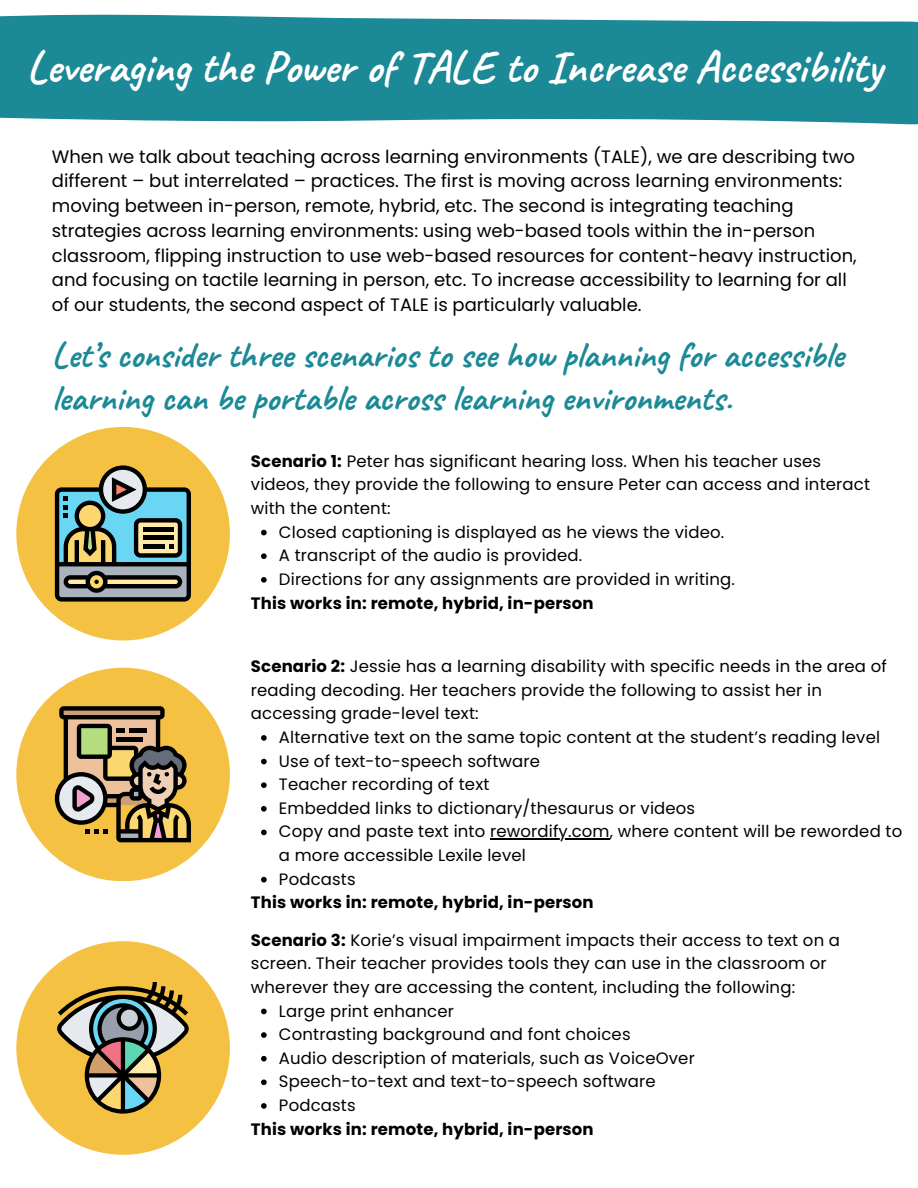
<style>
.page{position:relative;width:918px;height:1188px;background:#fff}
.page>*{position:absolute;margin:0;border:0;box-sizing:border-box;transform-origin:0 0}
.t1{font:700 45px "Caveat";color:#fff}
.t2{font:700 36px/42.8px "Caveat";color:#1b8996}
.t3{font:18px/24.8px "Poppins";color:#000}
.t4{font:16.5px/23.7px "Poppins";letter-spacing:.01em;color:#000}
.t5{font:700 16.5px "Poppins";letter-spacing:.01em;color:#000}
.s1{font-weight:700}
</style>
<div class="page">
<svg style="left:0;top:14px;width:918px;height:111px;background:#2d929e"></svg>
<div style="left:16px;top:427px;width:214px;height:214px;background:#f5c142;border-radius:50%"></div>
<svg style="left:55px;top:465px;width:136px;height:137px;background:#76826e"></svg>
<svg style="left:261px;top:530px;width:6px;height:5px"></svg>
<svg style="left:261px;top:553px;width:6px;height:6px"></svg>
<svg style="left:261px;top:577px;width:6px;height:6px"></svg>
<div style="left:16px;top:668px;width:214px;height:213px;background:#f5c142;border-radius:50%"></div>
<svg style="left:55px;top:706px;width:136px;height:136px"></svg>
<div style="left:116px;top:728px;width:9px;height:5px;background:#000"></div>
<div style="left:130px;top:728px;width:17px;height:5px;background:#000"></div>
<hr style="left:116px;top:737px;width:27px;height:4px;background:#000">
<svg style="left:261px;top:735px;width:6px;height:6px"></svg>
<svg style="left:261px;top:759px;width:6px;height:5px"></svg>
<svg style="left:261px;top:782px;width:6px;height:6px"></svg>
<svg style="left:261px;top:806px;width:6px;height:6px"></svg>
<svg style="left:261px;top:830px;width:6px;height:5px"></svg>
<hr style="left:490px;top:839px;width:120px;height:1px;background:#000">
<svg style="left:261px;top:877px;width:6px;height:5px"></svg>
<div style="left:16px;top:941px;width:214px;height:214px;background:#f5c142;border-radius:50%"></div>
<svg style="left:57px;top:982px;width:132px;height:132px"></svg>
<svg style="left:261px;top:1009px;width:6px;height:5px"></svg>
<svg style="left:261px;top:1032px;width:6px;height:6px"></svg>
<svg style="left:261px;top:1056px;width:6px;height:6px"></svg>
<svg style="left:261px;top:1080px;width:6px;height:5px"></svg>
<svg style="left:261px;top:1103px;width:6px;height:6px"></svg>
<h1 class="t1" style="left:27px;top:39px;width:857px">Leveraging the Power of TALE to Increase Accessibility</h1>
<p class="t3" style="left:52px;top:144px;width:806px">When we talk about teaching across learning environments (TALE), we are describing two different – but interrelated – practices. The first is moving across learning environments: moving between in-person, remote, hybrid, etc. The second is integrating teaching strategies across learning environments: using web-based tools within the in-person classroom, flipping instruction to use web-based resources for content-heavy instruction, and focusing on tactile learning in person, etc. To increase accessibility to learning for all of our students, the second aspect of TALE is particularly valuable.</p>
<h2 class="t2" style="left:52px;top:334px;width:793px">Let’s consider three scenarios to see how planning for accessible learning can be portable across learning environments.</h2>
<p class="t4" style="left:251px;top:449px;width:621px"><span class="s1">Scenario 1:</span> Peter has significant hearing loss. When his teacher uses videos, they provide the following to ensure Peter can access and interact with the content:</p>
<p class="t4" style="left:279px;top:520px;width:457px">Closed captioning is displayed as he views the video.<br>A transcript of the audio is provided.<br>Directions for any assignments are provided in writing.</p>
<p class="t5" style="left:251px;top:591px;width:344px">This works in: remote, hybrid, in-person</p>
<p class="t4" style="left:251px;top:654px;width:638px"><span class="s1">Scenario 2:</span> Jessie has a learning disability with specific needs in the area of reading decoding. Her teachers provide the following to assist her in accessing grade-level text:</p>
<p class="t4" style="left:279px;top:725px;width:625px">Alternative text on the same topic content at the student’s reading level Use of text-to-speech software<br>Teacher recording of text<br>Embedded links to dictionary/thesaurus or videos<br>Copy and paste text into rewordify.com, where content will be reworded to a more accessible Lexile level<br>Podcasts</p>
<p class="t5" style="left:251px;top:891px;width:344px">This works in: remote, hybrid, in-person</p>
<p class="t4" style="left:251px;top:928px;width:591px"><span class="s1">Scenario 3:</span> Korie’s visual impairment impacts their access to text on a screen. Their teacher provides tools they can use in the classroom or wherever they are accessing the content, including the following:</p>
<p class="t4" style="left:279px;top:999px;width:417px">Large print enhancer<br>Contrasting background and font choices<br>Audio description of materials, such as VoiceOver Speech-to-text and text-to-speech software Podcasts</p>
<p class="t5" style="left:251px;top:1117px;width:344px">This works in: remote, hybrid, in-person</p>
</div>
